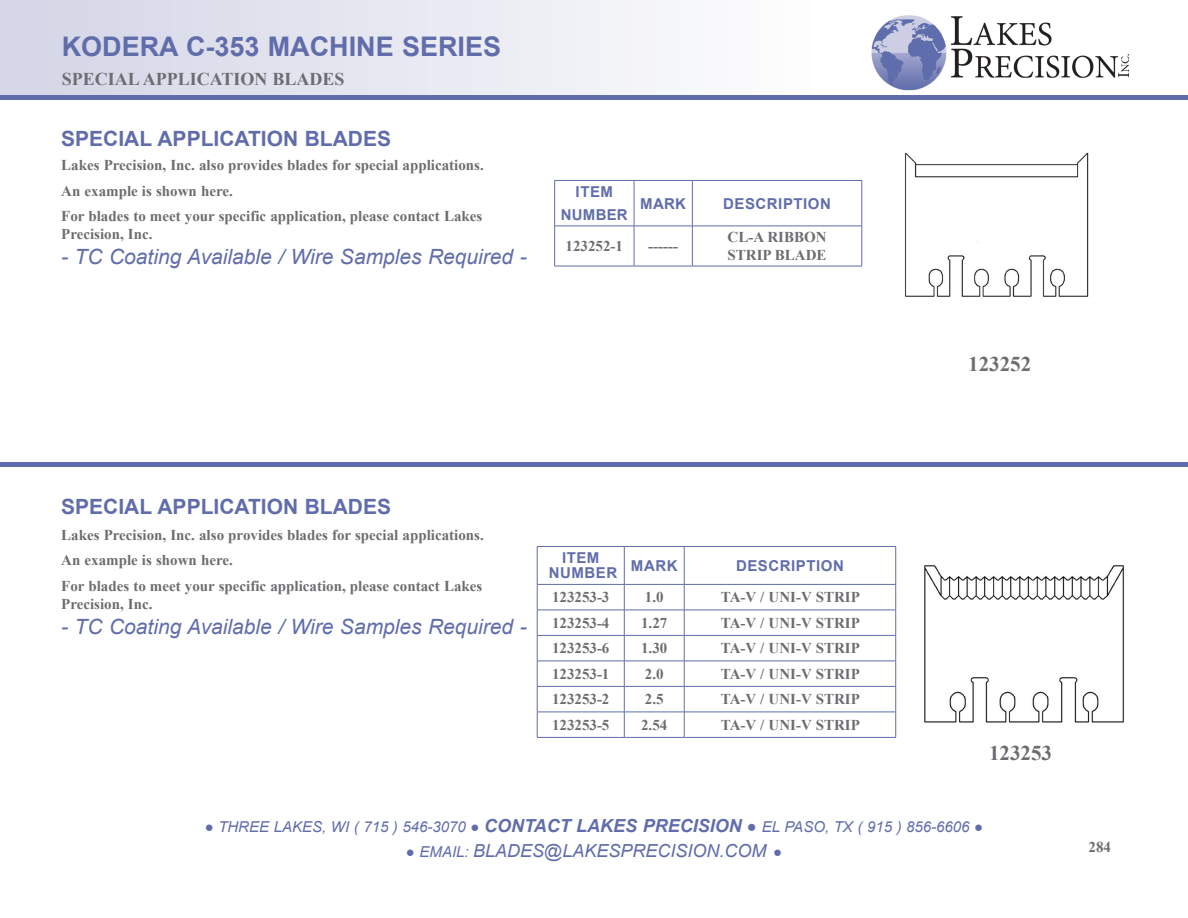
<style>
.page{position:relative;width:1188px;height:918px;background:#fff}
.page>*{position:absolute;margin:0;border:0;box-sizing:border-box;transform-origin:0 0}
.t1{font:700 27px "Arial";color:#606daa}
.t2{font:italic 21px "Arial";color:#606daa}
.t3{font:700 21px "Arial";color:#606daa}
.t4{font:700 21px "Times New Roman";color:#6c6d70}
.t5{font:italic 18px "Arial";color:#606daa}
.t6{font:700 18px "Times New Roman";color:#6c6d70}
.t7{font:700 15px/18px "Times New Roman";color:#6c6d70}
.t8{font:italic 15px "Arial";color:#606daa}
.t9{font:700 15px "Arial";letter-spacing:.035em;color:#606daa}
.s1{font-family:"Courier New";font-style:normal}
.s2{font-weight:700;font-size:18px}
.s3{font-family:"Courier New";font-style:normal;font-size:16.5px}
.s4{font-family:"Courier New";font-style:normal;font-size:15px}
.s5{font-size:15px}
</style>
<div class="page">
<div style="left:0;top:0;width:858px;height:96px;background:linear-gradient(to right,#d3d5e6,#fff)"></div>
<hr style="left:0;top:96px;width:1188px;height:4px;background:#606daa">
<img style="left:871px;top:15px;width:258px;height:76px">
<hr style="left:1px;top:462px;width:1187px;height:4px;background:#606daa">
<hr style="left:554px;top:180px;width:80px;height:1px;background:#606daa">
<hr style="left:554px;top:181px;width:1px;height:45px;background:#606daa">
<hr style="left:634px;top:180px;width:58px;height:1px;background:#606daa">
<hr style="left:634px;top:181px;width:1px;height:45px;background:#606daa">
<hr style="left:692px;top:180px;width:170px;height:1px;background:#606daa">
<hr style="left:692px;top:181px;width:1px;height:45px;background:#606daa">
<hr style="left:862px;top:181px;width:1px;height:45px;background:#606daa">
<hr style="left:554px;top:226px;width:80px;height:1px;background:#606daa">
<hr style="left:554px;top:226px;width:1px;height:40px;background:#606daa">
<hr style="left:634px;top:226px;width:58px;height:1px;background:#606daa">
<hr style="left:634px;top:226px;width:1px;height:40px;background:#606daa">
<hr style="left:692px;top:226px;width:170px;height:1px;background:#606daa">
<hr style="left:692px;top:226px;width:1px;height:40px;background:#606daa">
<hr style="left:862px;top:226px;width:1px;height:40px;background:#606daa">
<hr style="left:554px;top:266px;width:80px;height:1px;background:#606daa">
<hr style="left:634px;top:266px;width:58px;height:1px;background:#606daa">
<hr style="left:692px;top:266px;width:170px;height:1px;background:#606daa">
<hr style="left:537px;top:546px;width:87px;height:1px;background:#606daa">
<hr style="left:537px;top:547px;width:1px;height:37px;background:#606daa">
<hr style="left:624px;top:546px;width:60px;height:1px;background:#606daa">
<hr style="left:624px;top:547px;width:1px;height:37px;background:#606daa">
<hr style="left:684px;top:546px;width:212px;height:1px;background:#606daa">
<hr style="left:684px;top:547px;width:1px;height:37px;background:#606daa">
<hr style="left:895px;top:547px;width:1px;height:37px;background:#606daa">
<hr style="left:537px;top:584px;width:87px;height:1px;background:#606daa">
<hr style="left:624px;top:584px;width:60px;height:1px;background:#606daa">
<hr style="left:684px;top:584px;width:212px;height:1px;background:#606daa">
<hr style="left:537px;top:610px;width:87px;height:1px;background:#606daa">
<hr style="left:624px;top:610px;width:60px;height:1px;background:#606daa">
<hr style="left:684px;top:610px;width:212px;height:1px;background:#606daa">
<hr style="left:537px;top:635px;width:87px;height:1px;background:#606daa">
<hr style="left:624px;top:635px;width:60px;height:1px;background:#606daa">
<hr style="left:684px;top:635px;width:212px;height:1px;background:#606daa">
<hr style="left:537px;top:661px;width:87px;height:1px;background:#606daa">
<hr style="left:624px;top:661px;width:60px;height:1px;background:#606daa">
<hr style="left:684px;top:661px;width:212px;height:1px;background:#606daa">
<hr style="left:537px;top:686px;width:87px;height:1px;background:#606daa">
<hr style="left:624px;top:686px;width:60px;height:1px;background:#606daa">
<hr style="left:684px;top:686px;width:212px;height:1px;background:#606daa">
<hr style="left:537px;top:712px;width:87px;height:1px;background:#606daa">
<svg style="left:537px;top:585px;width:1px;height:152px"></svg>
<hr style="left:624px;top:712px;width:60px;height:1px;background:#606daa">
<svg style="left:624px;top:585px;width:1px;height:152px"></svg>
<hr style="left:684px;top:712px;width:212px;height:1px;background:#606daa">
<svg style="left:684px;top:585px;width:1px;height:152px"></svg>
<svg style="left:895px;top:585px;width:1px;height:152px"></svg>
<hr style="left:537px;top:737px;width:87px;height:1px;background:#606daa">
<hr style="left:624px;top:737px;width:60px;height:1px;background:#606daa">
<hr style="left:684px;top:737px;width:212px;height:1px;background:#606daa">
<img style="left:904px;top:152px;width:185px;height:145px">
<img style="left:924px;top:565px;width:200px;height:158px">
<p class="t1" style="left:62px;top:27px;width:441px">KODERA C-353 MACHINE SERIES</p>
<p class="t6" style="left:62px;top:66px;width:284px">SPECIAL APPLICATION BLADES</p>
<p class="t3" style="left:61px;top:124px;width:331px">SPECIAL APPLICATION BLADES</p>
<p class="t7" style="left:61px;top:156px;width:424px">Lakes Precision, Inc. also provides blades for special applications.</p>
<p class="t7" style="left:61px;top:181px;width:173px">An example is shown here.</p>
<p class="t7" style="left:61px;top:207px;width:423px">For blades to meet your specific application, please contact Lakes<br>Precision, Inc.</p>
<p class="t2" style="left:61px;top:243px;width:467px">- TC Coating Available / Wire Samples Required -</p>
<p class="t9" style="left:576px;top:182px;width:39px">ITEM</p>
<p class="t9" style="left:561px;top:204px;width:68px">NUMBER</p>
<p class="t9" style="left:640px;top:193px;width:47px">MARK</p>
<p class="t9" style="left:723px;top:193px;width:109px">DESCRIPTION</p>
<p class="t7" style="left:566px;top:237px;width:59px">123252-1</p>
<p class="t7" style="left:648px;top:237px;width:31px">------</p>
<p class="t7" style="left:728px;top:228px;width:101px">CL-A RIBBON</p>
<p class="t7" style="left:728px;top:246px;width:101px">STRIP BLADE</p>
<p class="t3" style="left:61px;top:492px;width:331px">SPECIAL APPLICATION BLADES</p>
<p class="t7" style="left:61px;top:526px;width:424px">Lakes Precision, Inc. also provides blades for special applications.</p>
<p class="t7" style="left:61px;top:551px;width:173px">An example is shown here.</p>
<p class="t7" style="left:61px;top:577px;width:423px">For blades to meet your specific application, please contact Lakes<br>Precision, Inc.</p>
<p class="t2" style="left:61px;top:613px;width:467px">- TC Coating Available / Wire Samples Required -</p>
<p class="t9" style="left:562px;top:548px;width:39px">ITEM</p>
<p class="t9" style="left:549px;top:563px;width:70px">NUMBER</p>
<p class="t9" style="left:631px;top:555px;width:48px">MARK</p>
<p class="t9" style="left:736px;top:555px;width:109px">DESCRIPTION</p>
<p class="t7" style="left:552px;top:588px;width:59px">123253-3</p>
<p class="t7" style="left:645px;top:588px;width:20px">1.0</p>
<p class="t7" style="left:721px;top:588px;width:141px">TA-V / UNI-V STRIP</p>
<p class="t7" style="left:552px;top:613px;width:59px">123253-4</p>
<p class="t7" style="left:641px;top:613px;width:28px">1.27</p>
<p class="t7" style="left:721px;top:613px;width:141px">TA-V / UNI-V STRIP</p>
<p class="t7" style="left:552px;top:639px;width:59px">123253-6</p>
<p class="t7" style="left:641px;top:639px;width:28px">1.30</p>
<p class="t7" style="left:721px;top:639px;width:141px">TA-V / UNI-V STRIP</p>
<p class="t7" style="left:552px;top:664px;width:59px">123253-1</p>
<p class="t7" style="left:645px;top:664px;width:20px">2.0</p>
<p class="t7" style="left:721px;top:664px;width:141px">TA-V / UNI-V STRIP</p>
<p class="t7" style="left:552px;top:690px;width:59px">123253-2</p>
<p class="t7" style="left:645px;top:690px;width:20px">2.5</p>
<p class="t7" style="left:721px;top:690px;width:141px">TA-V / UNI-V STRIP</p>
<p class="t7" style="left:552px;top:715px;width:59px">123253-5</p>
<p class="t7" style="left:641px;top:715px;width:28px">2.54</p>
<p class="t7" style="left:721px;top:715px;width:141px">TA-V / UNI-V STRIP</p>
<p class="t4" style="left:968px;top:349px;width:64px">123252</p>
<p class="t4" style="left:989px;top:738px;width:64px">123253</p>
<p class="t8" style="left:205px;top:817px;width:780px"><span class="s1">●</span> THREE LAKES, WI ( 715 ) 546-3070 <span class="s1">●</span> <span class="s2">CONTACT LAKES PRECISION</span> <span class="s3">●</span> EL PASO, TX ( 915 ) 856-6606 <span class="s1">●</span></p>
<p class="t5" style="left:406px;top:839px;width:378px"><span class="s4">●</span> <span class="s5">EMAIL:</span> BLADES@LAKESPRECISION.COM <span class="s4">●</span></p>
<p class="t7" style="left:1089px;top:837px;width:24px">284</p>
</div>
